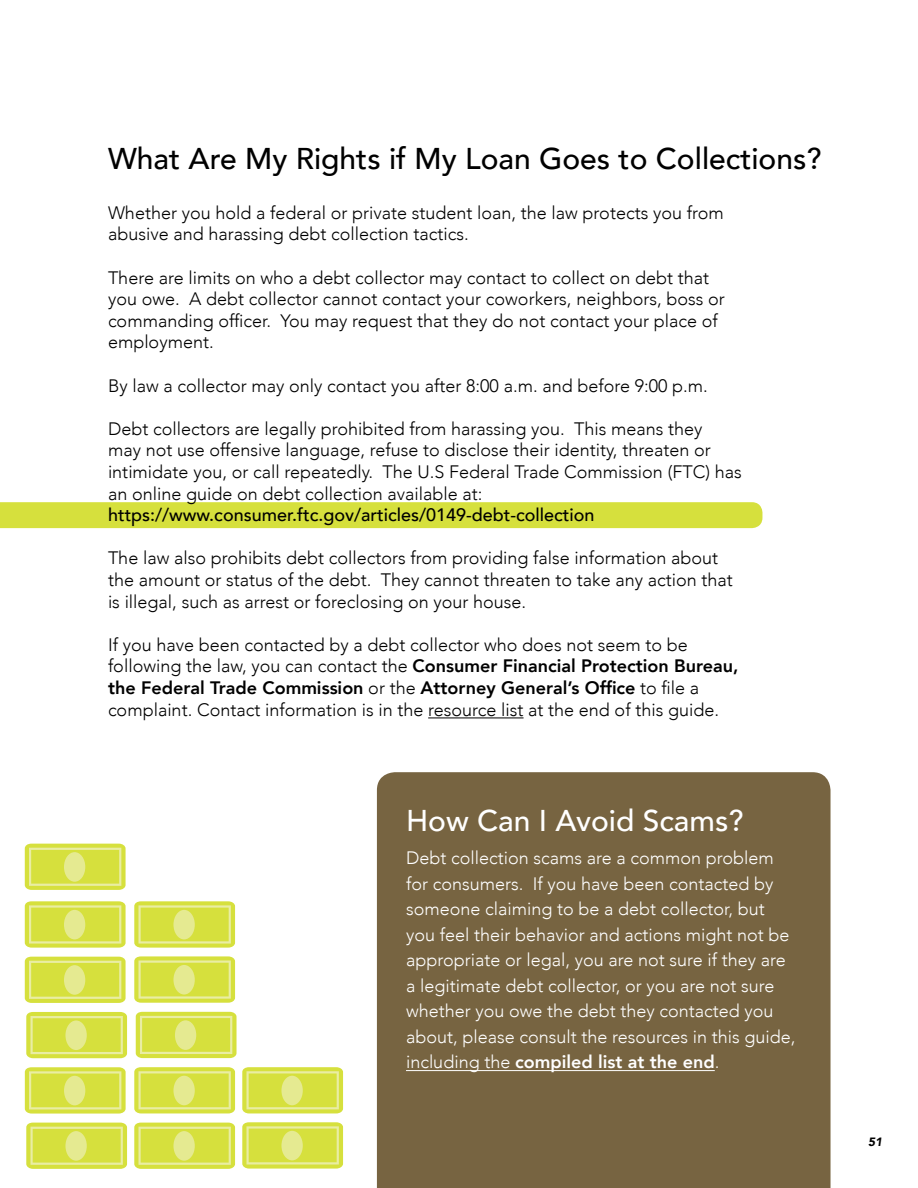
<style>
.page{position:relative;width:918px;height:1188px;background:#fff}
.page>*{position:absolute;margin:0;border:0;box-sizing:border-box;transform-origin:0 0}
.t1{font:500 30px "Avenir";color:#000}
.t2{font:500 30px "Avenir";color:#fff}
.t3{font:300 18px/21.6px "Avenir";color:#000}
.t4{font:300 18px/25.5px "Avenir";color:#fff}
.t5{font:500 18px "Avenir";color:#000}
.t6{font:italic 900 12px "Avenir";color:#000}
.s1{font-weight:800}
</style>
<div class="page">
<div style="left:0;top:502px;width:762px;height:26px;background:#d6e03d"></div>
<hr style="left:428px;top:717px;width:96px;height:1px;background:#000">
<div style="left:377px;top:772px;width:454px;height:416px;background:#776441"></div>
<hr style="left:406px;top:1070px;width:309px;height:1px;background:#fff">
<svg style="left:134px;top:1123px;width:101px;height:46px;background:#d8e24d"></svg>
<div style="left:173px;top:1131px;width:22px;height:30px;background:#e5ea91;border-radius:50%"></div>
<svg style="left:134px;top:1067px;width:101px;height:46px;background:#d9e24d"></svg>
<div style="left:173px;top:1076px;width:22px;height:29px;background:#e5ea91;border-radius:50%"></div>
<svg style="left:26px;top:1123px;width:101px;height:46px;background:#d8e24d"></svg>
<div style="left:65px;top:1131px;width:22px;height:30px;background:#e5ea91;border-radius:50%"></div>
<svg style="left:26px;top:1012px;width:101px;height:46px;background:#d8e14c"></svg>
<div style="left:65px;top:1020px;width:22px;height:30px;background:#e5ea91;border-radius:50%"></div>
<svg style="left:136px;top:1012px;width:101px;height:46px;background:#d8e24c"></svg>
<div style="left:175px;top:1020px;width:21px;height:30px;background:#e5ea91;border-radius:50%"></div>
<svg style="left:25px;top:1067px;width:101px;height:47px;background:#d9e250"></svg>
<div style="left:64px;top:1076px;width:21px;height:29px;background:#e5ea91;border-radius:50%"></div>
<svg style="left:25px;top:957px;width:101px;height:46px;background:#d8e24d"></svg>
<div style="left:64px;top:965px;width:21px;height:30px;background:#e5ea91;border-radius:50%"></div>
<svg style="left:134px;top:956px;width:101px;height:47px;background:#d9e24f"></svg>
<div style="left:173px;top:965px;width:22px;height:30px;background:#e5ea91;border-radius:50%"></div>
<svg style="left:25px;top:901px;width:101px;height:47px;background:#d9e250"></svg>
<div style="left:64px;top:910px;width:21px;height:29px;background:#e5ea91;border-radius:50%"></div>
<svg style="left:25px;top:844px;width:101px;height:46px;background:#d9e24d"></svg>
<div style="left:64px;top:852px;width:21px;height:30px;background:#e5ea91;border-radius:50%"></div>
<svg style="left:134px;top:901px;width:101px;height:47px;background:#d9e24f"></svg>
<div style="left:173px;top:910px;width:22px;height:29px;background:#e5ea91;border-radius:50%"></div>
<svg style="left:242px;top:1122px;width:101px;height:47px;background:#d9e24f"></svg>
<div style="left:281px;top:1131px;width:22px;height:29px;background:#e5ea91;border-radius:50%"></div>
<svg style="left:242px;top:1067px;width:101px;height:46px;background:#d9e24d"></svg>
<div style="left:281px;top:1076px;width:22px;height:29px;background:#e5ea91;border-radius:50%"></div>
<h1 class="t1" style="left:108px;top:133px;width:715px">What Are My Rights if My Loan Goes to Collections?</h1>
<p class="t3" style="left:108px;top:202px;width:617px">Whether you hold a federal or private student loan, the law protects you from abusive and harassing debt collection tactics.</p>
<p class="t3" style="left:108px;top:267px;width:618px">There are limits on who a debt collector may contact to collect on debt that you owe. A debt collector cannot contact your coworkers, neighbors, boss or commanding officer. You may request that they do not contact your place of employment.</p>
<p class="t3" style="left:108px;top:375px;width:601px">By law a collector may only contact you after 8:00 a.m. and before 9:00 p.m.</p>
<p class="t3" style="left:108px;top:418px;width:635px">Debt collectors are legally prohibited from harassing you. This means they<br>may not use offensive language, refuse to disclose their identity, threaten or intimidate you, or call repeatedly. The U.S Federal Trade Commission (FTC) has an online guide on debt collection available at:</p>
<p class="t5" style="left:108px;top:499px;width:488px">https://www.consumer.ftc.gov/articles/0149-debt-collection</p>
<p class="t3" style="left:108px;top:548px;width:626px">The law also prohibits debt collectors from providing false information about the amount or status of the debt. They cannot threaten to take any action that is illegal, such as arrest or foreclosing on your house.</p>
<p class="t3" style="left:108px;top:634px;width:632px">If you have been contacted by a debt collector who does not seem to be following the law, you can contact the <span class="s1">Consumer Financial Protection Bureau, the Federal Trade Commission</span> or the <span class="s1">Attorney General’s Office</span> to file a complaint. Contact information is in the resource list at the end of this guide.</p>
<h1 class="t2" style="left:406px;top:795px;width:339px">How Can I Avoid Scams?</h1>
<p class="t4" style="left:406px;top:845px;width:391px">Debt collection scams are a common problem for consumers. If you have been contacted by someone claiming to be a debt collector, but you feel their behavior and actions might not be appropriate or legal, you are not sure if they are a legitimate debt collector, or you are not sure whether you owe the debt they contacted you about, please consult the resources in this guide, including the <span class="s1">compiled list at the end</span>.</p>
<p class="t6" style="left:868px;top:1132px;width:16px">51</p>
</div>
